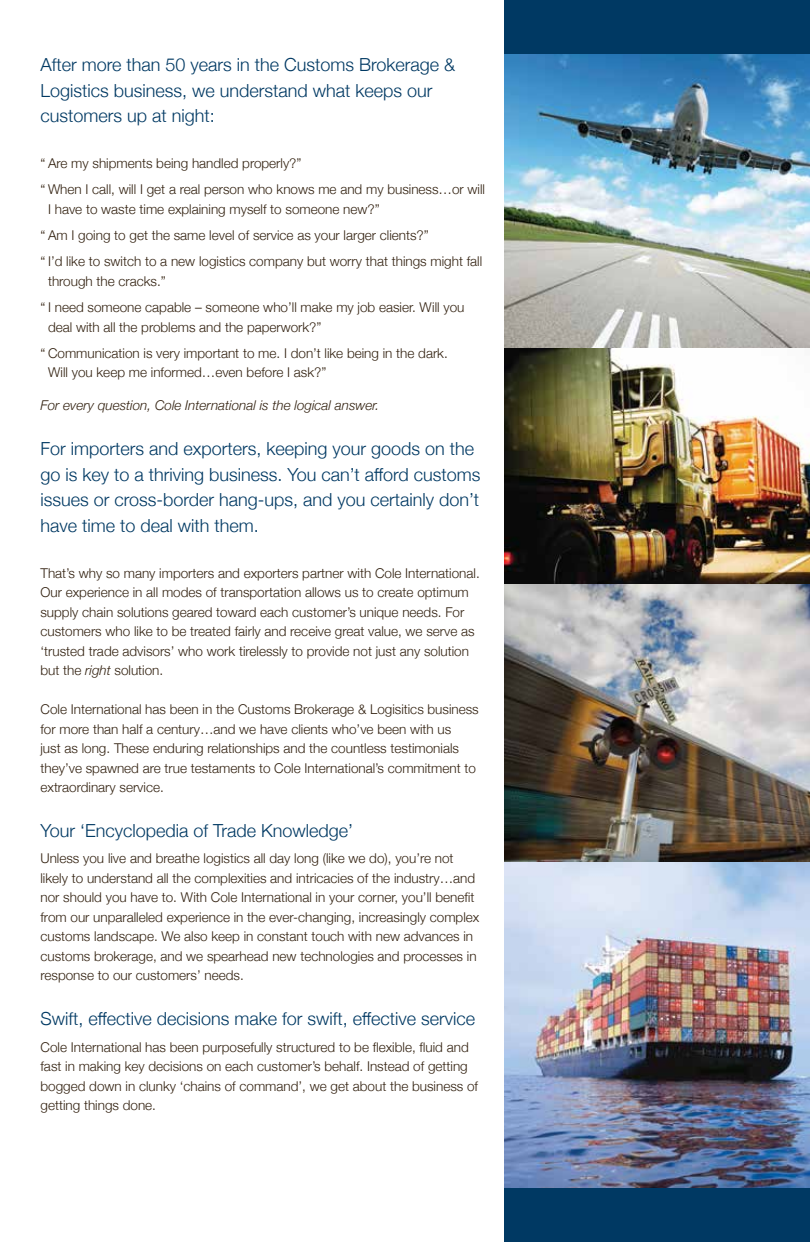
<style>
.page{position:relative;width:810px;height:1242px;background:#fff}
.page>*{position:absolute;margin:0;border:0;box-sizing:border-box;transform-origin:0 0}
.t1{font:300 18px/25.5px "Helvetica Neue";color:#003963}
.t2{font:300 13.5px/19.5px "Helvetica Neue";color:#322110}
.t3{font:italic 300 13.5px "Helvetica Neue";color:#322110}
.s1{font-style:italic}
</style>
<div class="page">
<img style="left:504px;top:54px;width:306px;height:1134px">
<div style="left:504px;top:1188px;width:306px;height:54px;background:#003963"></div>
<div style="left:504px;top:0;width:306px;height:54px;background:#003963"></div>
<h1 class="t1" style="left:40px;top:51px;width:416px">After more than 50 years in the Customs Brokerage &amp;<br>Logistics business, we understand what keeps our customers up at night:</h1>
<p class="t2" style="left:40px;top:149px;width:446px;line-height:26.2px">“ Are my shipments being handled properly?”<br>“ When I call, will I get a real person who knows me and my business…or will</p>
<p class="t2" style="left:40px;top:195px;width:443px;line-height:26.2px;text-indent:8px">I have to waste time explaining myself to someone new?”<br>“ Am I going to get the same level of service as your larger clients?”<br>“ I’d like to switch to a new logistics company but worry that things might fall</p>
<p class="t2" style="left:40px;top:267px;width:425px;line-height:26.2px;text-indent:8px">through the cracks.”<br>“ I need someone capable – someone who’ll make my job easier. Will you</p>
<p class="t2" style="left:40px;top:313px;width:409px;line-height:26.2px;text-indent:8px">deal with all the problems and the paperwork?”<br>“ Communication is very important to me. I don’t like being in the dark.</p>
<p class="t2" style="left:48px;top:362px;width:280px">Will you keep me informed…even before I ask?”</p>
<p class="t3" style="left:40px;top:395px;width:340px">For every question, Cole International is the logical answer.</p>
<h1 class="t1" style="left:40px;top:435px;width:442px">For importers and exporters, keeping your goods on the go is key to a thriving business. You can’t afford customs issues or cross-border hang-ups, and you certainly don’t have time to deal with them.</h1>
<p class="t2" style="left:40px;top:562px;width:441px">That’s why so many importers and exporters partner with Cole International.<br>Our experience in all modes of transportation allows us to create optimum supply chain solutions geared toward each customer’s unique needs. For customers who like to be treated fairly and receive great value, we serve as ‘trusted trade advisors’ who work tirelessly to provide not just any solution but the <span class="s1">right</span> solution.</p>
<p class="t2" style="left:40px;top:699px;width:440px">Cole International has been in the Customs Brokerage &amp; Logisitics business for more than half a century…and we have clients who’ve been with us<br>just as long. These enduring relationships and the countless testimonials they’ve spawned are true testaments to Cole International’s commitment to extraordinary service.</p>
<h1 class="t1" style="left:40px;top:817px;width:314px">Your ‘Encyclopedia of Trade Knowledge’</h1>
<p class="t2" style="left:40px;top:848px;width:440px">Unless you live and breathe logistics all day long (like we do), you’re not likely to understand all the complexities and intricacies of the industry…and nor should you have to. With Cole International in your corner, you’ll benefit from our unparalleled experience in the ever-changing, increasingly complex customs landscape. We also keep in constant touch with new advances in customs brokerage, and we spearhead new technologies and processes in response to our customers’ needs.</p>
<h1 class="t1" style="left:40px;top:1005px;width:436px">Swift, effective decisions make for swift, effective service</h1>
<p class="t2" style="left:40px;top:1036px;width:439px">Cole International has been purposefully structured to be flexible, fluid and fast in making key decisions on each customer’s behalf. Instead of getting bogged down in clunky ‘chains of command’, we get about the business of getting things done.</p>
</div>
